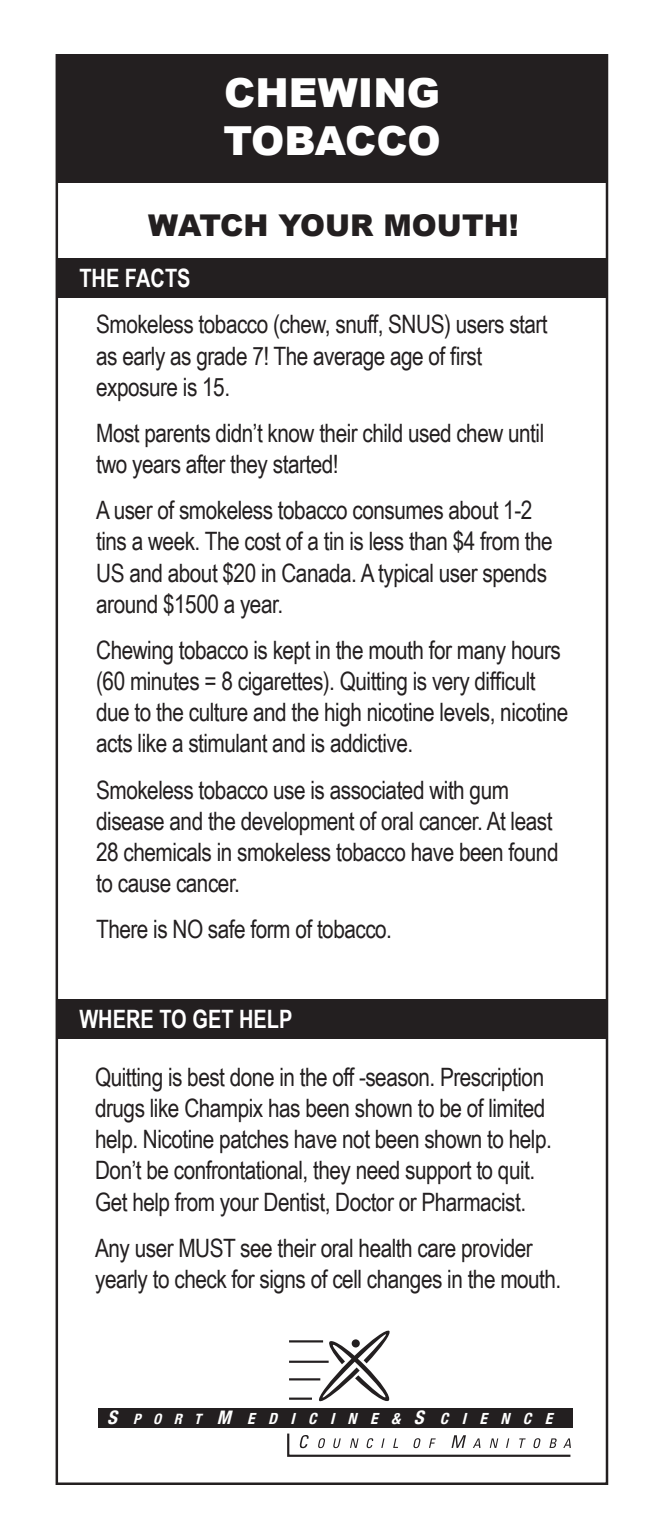
<style>
.page{position:relative;width:667px;height:1530px;background:#fff}
.page>*{position:absolute;margin:0;border:0;box-sizing:border-box;transform-origin:0 0}
.t1{font:900 40px/48px "Arial";color:#fff}
.t2{font:900 30px "Arial";color:#231f20}
.t3{font:25.25px/31.2px "Arial Narrow";letter-spacing:-.02em;color:#231f20}
.t4{font:700 25.25px "Arial Narrow";color:#fff;scale:.96 1}
.t5{font:italic 700 condensed 15.25px "Helvetica Neue";color:#fff}
.s1{font-size:18.75px}
.s2{font-size:14.25px}
</style>
<div class="page">
<div style="left:56px;top:999px;width:551px;height:39px;background:#231f20"></div>
<div style="left:56px;top:258px;width:551px;height:40px;background:#231f20"></div>
<hr style="left:289px;top:1340px;width:34px;height:2px;background:#231f20">
<hr style="left:289px;top:1361px;width:39px;height:2px;background:#231f20">
<hr style="left:289px;top:1378px;width:31px;height:2px;background:#231f20">
<hr style="left:289px;top:1398px;width:23px;height:2px;background:#231f20">
<svg style="left:316px;top:1330px;width:74px;height:72px"></svg>
<div style="left:98px;top:1408px;width:474px;height:20px;background:#231f20"></div>
<svg style="left:287px;top:1433px;width:284px;height:24px"></svg>
<div style="left:57px;top:54px;width:551px;height:128px;background:#231f20"></div>
<h1 class="t1" style="left:223px;top:69px;width:219px">CHEWING<br>TOBACCO</h1>
<p class="t2" style="left:148px;top:208px;width:372px">WATCH YOUR MOUTH!</p>
<p class="t4" style="left:79px;top:264px;width:117px">THE FACTS</p>
<p class="t3" style="left:96px;top:308px;width:453px">Smokeless tobacco (chew, snuff, SNUS) users start as early as grade 7! The average age of first exposure is 15.</p>
<p class="t3" style="left:96px;top:416px;width:449px">Most parents didn’t know their child used chew until two years after they started!</p>
<p class="t3" style="left:96px;top:494px;width:458px">A user of smokeless tobacco consumes about 1-2 tins a week. The cost of a tin is less than $4 from the US and about $20 in Canada. A typical user spends around $1500 a year.</p>
<p class="t3" style="left:96px;top:633px;width:473px">Chewing tobacco is kept in the mouth for many hours (60 minutes = 8 cigarettes). Quitting is very difficult due to the culture and the high nicotine levels, nicotine acts like a stimulant and is addictive.</p>
<p class="t3" style="left:96px;top:773px;width:463px">Smokeless tobacco use is associated with gum disease and the development of oral cancer. At least 28 chemicals in smokeless tobacco have been found to cause cancer.</p>
<p class="t3" style="left:96px;top:913px;width:297px">There is NO safe form of tobacco.</p>
<p class="t4" style="left:79px;top:1005px;width:223px">WHERE TO GET HELP</p>
<p class="t3" style="left:95px;top:1060px;width:458px">Quitting is best done in the off -season. Prescription drugs like Champix has been shown to be of limited help. Nicotine patches have not been shown to help.<br>Don’t be confrontational, they need support to quit.<br>Get help from your Dentist, Doctor or Pharmacist.</p>
<p class="t3" style="left:95px;top:1231px;width:467px">Any user MUST see their oral health care provider yearly to check for signs of cell changes in the mouth.</p>
<p class="t5" style="left:107px;top:1410px;width:451px"><span class="s1">S</span> <span class="s2">PORT</span> <span class="s1">M</span> EDICINE&amp;<span class="s1">S</span> CIENCE</p>
</div>
